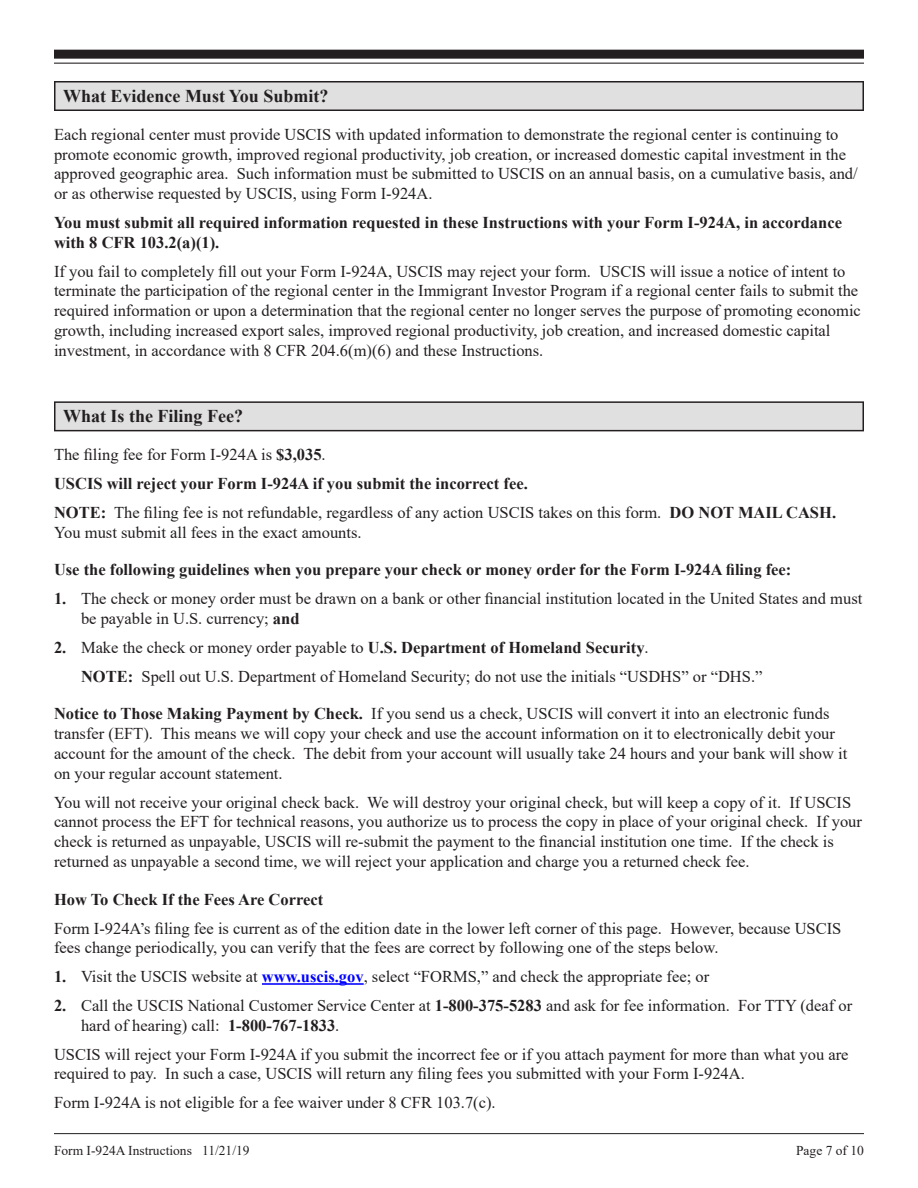
<style>
.page{position:relative;width:918px;height:1188px;background:#fff}
.page>*{position:absolute;margin:0;border:0;box-sizing:border-box;transform-origin:0 0}
.Section_Header_1{font:700 18px "Times New Roman";color:#231f20}
.Body_1{font:16.5px/19.8px "Times New Roman";color:#231f20}
.Body_Lead-in{font:16.5px/19.8px "Times New Roman";color:#231f20}
.Body_1-2{font:700 16.5px/19.8px "Times New Roman";color:#231f20}
.Body_Lead-in-2{font:700 16.5px "Times New Roman";color:#231f20}
.Body_Indent_1{font:16.5px "Times New Roman";color:#231f20}
.Body_Extra_Space_1{font:700 16.5px "Times New Roman";color:#231f20}
.t1{font:13.5px "Times New Roman";color:#231f20}
.s1{font-weight:700}
.s2{font-weight:400}
.s3{font-weight:700;color:#00f}
</style>
<div class="page">
<hr style="left:54px;top:1133px;width:810px;height:1px;background:#231f20">
<div style="left:54px;top:50px;width:810px;height:9px;background:#231f20"></div>
<hr style="left:54px;top:63px;width:810px;height:1px;background:#231f20">
<div style="left:54px;top:81px;width:810px;height:30px;background:#231f20"></div>
<div style="left:56px;top:82px;width:806px;height:28px;background:#e0e0e0"></div>
<div style="left:54px;top:401px;width:810px;height:30px;background:linear-gradient(to bottom,#828081,#7f7d7d)"></div>
<div style="left:56px;top:403px;width:806px;height:27px;background:#e0e0e0"></div>
<hr style="left:262px;top:983px;width:102px;height:2px;background:#00f">
<h1 class="Section_Header_1" style="left:63px;top:83px;width:267px">What Evidence Must You Submit?</h1>
<p class="Body_1" style="left:54px;top:124px;width:805px">Each regional center must provide USCIS with updated information to demonstrate the regional center is continuing to promote economic growth, improved regional productivity, job creation, or increased domestic capital investment in the approved geographic area. Such information must be submitted to USCIS on an annual basis, on a cumulative basis, and/ or as otherwise requested by USCIS, using Form I-924A.</p>
<p class="Body_1-2" style="left:54px;top:212px;width:790px">You must submit all required information requested in these Instructions with your Form I-924A, in accordance with 8 CFR 103.2(a)(1).</p>
<p class="Body_1" style="left:54px;top:261px;width:808px">If you fail to completely fill out your Form I-924A, USCIS may reject your form. USCIS will issue a notice of intent to terminate the participation of the regional center in the Immigrant Investor Program if a regional center fails to submit the required information or upon a determination that the regional center no longer serves the purpose of promoting economic growth, including increased export sales, improved regional productivity, job creation, and increased domestic capital investment, in accordance with 8 CFR 204.6(m)(6) and these Instructions.</p>
<h1 class="Section_Header_1" style="left:63px;top:403px;width:181px">What Is the Filing Fee?</h1>
<p class="Body_1" style="left:54px;top:444px;width:273px">The filing fee for Form I-924A is <span class="s1">$3,035</span>.</p>
<p class="Body_1-2" style="left:54px;top:473px;width:475px">USCIS will reject your Form I-924A if you submit the incorrect fee.</p>
<p class="Body_Lead-in" style="left:54px;top:502px;width:784px"><span class="s1">NOTE:</span> The filing fee is not refundable, regardless of any action USCIS takes on this form. <span class="s1">DO NOT MAIL CASH.<br></span>You must submit all fees in the exact amounts.</p>
<p class="Body_Lead-in-2" style="left:54px;top:558px;width:739px">Use the following guidelines when you prepare your check or money order for the Form I-924A filing fee:</p>
<p class="Body_1" style="left:81px;top:588px;width:783px;text-indent:-27px"><span class="s1">1.</span> The check or money order must be drawn on a bank or other financial institution located in the United States and must be payable in U.S. currency; <span class="s1">and</span></p>
<p class="Body_1-2" style="left:54px;top:637px;width:596px">2. <span class="s2">Make the check or money order payable to</span> U.S. Department of Homeland Security<span class="s2">.</span></p>
<p class="Body_Indent_1" style="left:81px;top:664px;width:683px"><span class="s1">NOTE:</span> Spell out U.S. Department of Homeland Security; do not use the initials “USDHS” or “DHS.”</p>
<p class="Body_Lead-in" style="left:54px;top:703px;width:795px"><span class="s1">Notice to Those Making Payment by Check.</span> If you send us a check, USCIS will convert it into an electronic funds transfer (EFT). This means we will copy your check and use the account information on it to electronically debit your account for the amount of the check. The debit from your account will usually take 24 hours and your bank will show it on your regular account statement.</p>
<p class="Body_1" style="left:54px;top:792px;width:810px">You will not receive your original check back. We will destroy your original check, but will keep a copy of it. If USCIS cannot process the EFT for technical reasons, you authorize us to process the copy in place of your original check. If your check is returned as unpayable, USCIS will re-submit the payment to the financial institution one time. If the check is returned as unpayable a second time, we will reject your application and charge you a returned check fee.</p>
<p class="Body_Extra_Space_1" style="left:54px;top:887px;width:271px">How To Check If the Fees Are Correct</p>
<p class="Body_1" style="left:54px;top:918px;width:789px">Form I-924A’s filing fee is current as of the edition date in the lower left corner of this page. However, because USCIS fees change periodically, you can verify that the fees are correct by following one of the steps below.</p>
<p class="Body_1" style="left:54px;top:966px;width:657px"><span class="s1">1.</span> Visit the USCIS website at <span class="s3">www.uscis.gov</span>, select “FORMS,” and check the appropriate fee; or</p>
<p class="Body_1" style="left:81px;top:995px;width:773px;text-indent:-27px"><span class="s1">2.</span> Call the USCIS National Customer Service Center at <span class="s1">1-800-375-5283</span> and ask for fee information. For TTY (deaf or hard of hearing) call: <span class="s1">1-800-767-1833</span>.</p>
<p class="Body_1" style="left:54px;top:1044px;width:796px">USCIS will reject your Form I-924A if you submit the incorrect fee or if you attach payment for more than what you are required to pay. In such a case, USCIS will return any filing fees you submitted with your Form I-924A.</p>
<p class="Body_1" style="left:54px;top:1092px;width:443px">Form I-924A is not eligible for a fee waiver under 8 CFR 103.7(c).</p>
<p class="t1" style="left:54px;top:1141px;width:197px">Form I-924A Instructions 11/21/19</p>
<p class="t1" style="left:796px;top:1141px;width:69px">Page 7 of 10</p>
</div>
